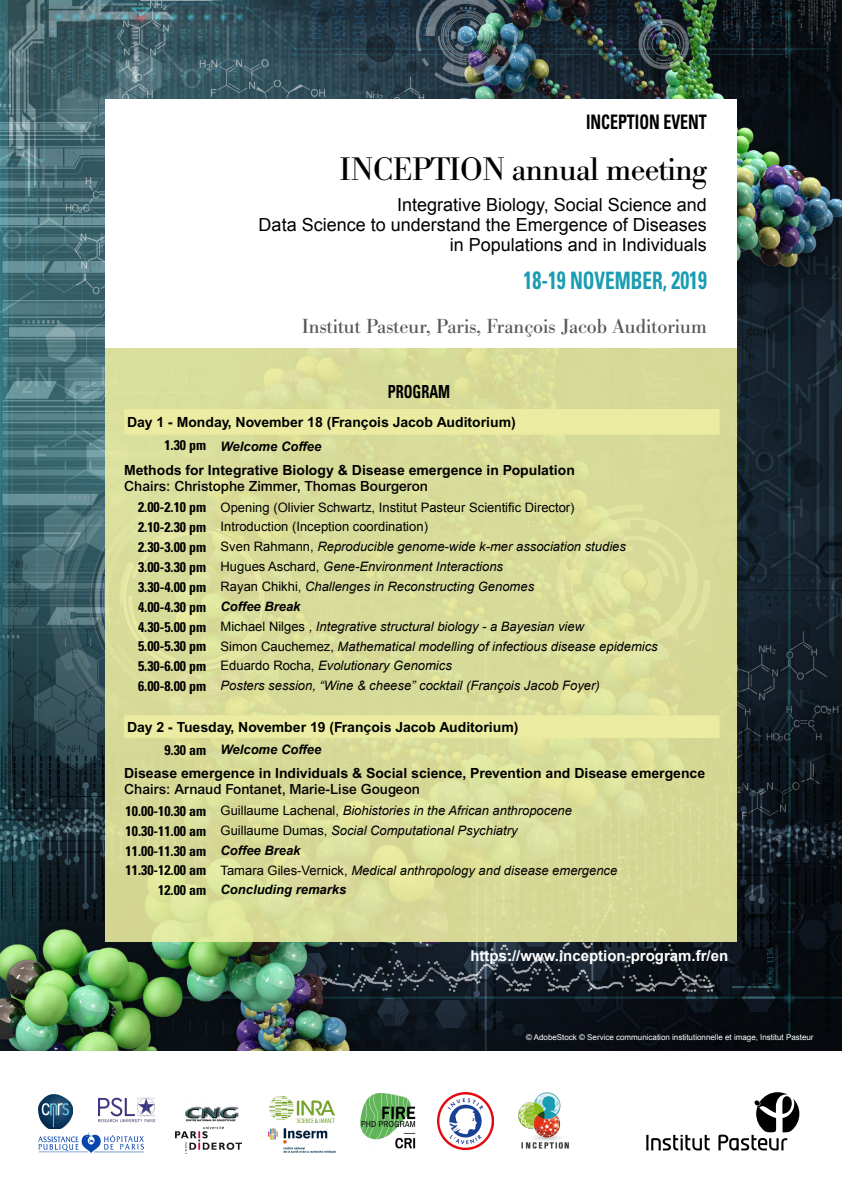
<style>
.page{position:relative;width:842px;height:1191px;background:#fff}
.page>*{position:absolute;margin:0;border:0;box-sizing:border-box;transform-origin:0 0}
.t1{font:32px "Bodoni BE";letter-spacing:-.02em;color:#000}
.t2{font:700 condensed 25px "Univers LT";color:#1a9db2;scale:.8 1}
.t3{font:20px "Bodoni BE";color:#575756}
.t4{font:700 condensed 20px "Univers LT";color:#000;scale:.8 1}
.t5{font:18px/20px "Arial";color:#000;text-align:right}
.t6{font:700 condensed 18px "Univers LT";color:#000;scale:.8 1}
.t7{font:700 15px "Arial";color:#fff}
.t8{font:700 14px/16px "Arial";color:#000}
.t9{font:700 condensed 14px "Univers LT";color:#000}
.t10{font:500 14px "Arial";color:#000}
.t11{font:italic 13px "Arial";color:#000}
.t12{font:13px "Arial";color:#000}
.t13{font:italic 700 13px "Arial";color:#000}
.t14{font:8px "Arial";color:#fff}
.s1{font-size:24px}
.s2{font-style:normal}
.s3{font-weight:500}
</style>
<div class="page">
<img style="left:0;top:0;width:842px;height:1051px">
<svg style="left:105px;top:347px;width:632px;height:594px;background:#d8db99"></svg>
<div style="left:105px;top:99px;width:632px;height:248px;background:#fff"></div>
<svg style="left:646px;top:1092px;width:153px;height:58px"></svg>
<img style="left:185px;top:1106px;width:54px;height:16px">
<img style="left:270px;top:1096px;width:65px;height:26px">
<img style="left:268px;top:1128px;width:68px;height:25px">
<img style="left:176px;top:1126px;width:65px;height:26px">
<img style="left:98px;top:1097px;width:57px;height:25px">
<img style="left:38px;top:1094px;width:35px;height:35px">
<img style="left:437px;top:1092px;width:57px;height:57px">
<img style="left:360px;top:1093px;width:56px;height:55px">
<img style="left:38px;top:1132px;width:106px;height:21px">
<img style="left:518px;top:1092px;width:51px;height:57px">
<svg style="left:124px;top:409px;width:595px;height:329px;background:#dbdf9b"></svg>
<p class="t4" style="left:586px;top:110px;width:153px">INCEPTION EVENT</p>
<p class="t1" style="left:339px;top:151px;width:369px">INCEPTION annual meeting</p>
<p class="t5" style="left:259px;top:195px;width:450px">Integrative Biology, Social Science and<br>Data Science to understand the Emergence of Diseases in Populations and in Individuals</p>
<p class="t2" style="left:524px;top:264px;width:231px">18-19 <span class="s1">NOVEMBER,</span> 2019</p>
<p class="t3" style="left:302px;top:315px;width:407px">Institut Pasteur, Paris, François Jacob Auditorium</p>
<p class="t6" style="left:388px;top:380px;width:80px">PROGRAM</p>
<p class="t8" style="left:127px;top:414px;width:390px">Day 1 - Monday, November 18 (François Jacob Auditorium)</p>
<p class="t9" style="left:164px;top:436px;width:43px">1.30 pm</p>
<p class="t13" style="left:221px;top:437px;width:102px">Welcome Coffee</p>
<p class="t8" style="left:124px;top:461px;width:452px">Methods for Integrative Biology &amp; Disease emergence in Population</p>
<p class="t10" style="left:124px;top:477px;width:305px">Chairs: Christophe Zimmer, Thomas Bourgeron</p>
<p class="t9" style="left:138px;top:499px;width:70px">2.00-2.10 pm</p>
<p class="t12" style="left:221px;top:498px;width:355px">Opening (Olivier Schwartz, Institut Pasteur Scientific Director)</p>
<p class="t9" style="left:138px;top:519px;width:70px">2.10-2.30 pm</p>
<p class="t12" style="left:221px;top:518px;width:209px">Introduction (Inception coordination)</p>
<p class="t9" style="left:138px;top:538px;width:70px">2.30-3.00 pm</p>
<p class="t11" style="left:221px;top:539px;width:407px"><span class="s2">Sven Rahmann,</span> Reproducible genome-wide k-mer association studies</p>
<p class="t9" style="left:138px;top:558px;width:70px">3.00-3.30 pm</p>
<p class="t11" style="left:221px;top:559px;width:284px"><span class="s2">Hugues Aschard,</span> Gene-Environment Interactions</p>
<p class="t9" style="left:138px;top:578px;width:70px">3.30-4.00 pm</p>
<p class="t11" style="left:221px;top:579px;width:315px"><span class="s2">Rayan Chikhi,</span> Challenges in Reconstructing Genomes</p>
<p class="t9" style="left:138px;top:598px;width:70px">4.00-4.30 pm</p>
<p class="t13" style="left:221px;top:598px;width:81px">Coffee Break</p>
<p class="t9" style="left:138px;top:618px;width:70px">4.30-5.00 pm</p>
<p class="t11" style="left:221px;top:619px;width:365px"><span class="s2">Michael Nilges ,</span> Integrative structural biology - a Bayesian view</p>
<p class="t9" style="left:138px;top:638px;width:70px">5.00-5.30 pm</p>
<p class="t11" style="left:221px;top:638px;width:439px"><span class="s2">Simon Cauchemez,</span> Mathematical modelling of infectious disease epidemics</p>
<p class="t9" style="left:138px;top:657px;width:70px">5.30-6.00 pm</p>
<p class="t11" style="left:221px;top:658px;width:233px"><span class="s2">Eduardo Rocha,</span> Evolutionary Genomics</p>
<p class="t9" style="left:138px;top:677px;width:70px">6.00-8.00 pm</p>
<p class="t11" style="left:221px;top:678px;width:381px">Posters session, “Wine &amp; cheese” cocktail (François Jacob Foyer)</p>
<p class="t8" style="left:127px;top:719px;width:393px">Day 2 - Tuesday, November 19 (François Jacob Auditorium)</p>
<p class="t9" style="left:164px;top:741px;width:43px">9.30 am</p>
<p class="t13" style="left:221px;top:741px;width:102px">Welcome Coffee</p>
<p class="t8" style="left:124px;top:765px;width:582px">Disease emergence in Individuals &amp; Social science, Prevention and Disease emergence<br><span class="s3">Chairs: Arnaud Fontanet, Marie-Lise Gougeon</span></p>
<p class="t9" style="left:126px;top:802px;width:82px">10.00-10.30 am</p>
<p class="t11" style="left:221px;top:803px;width:353px"><span class="s2">Guillaume Lachenal,</span> Biohistories in the African anthropocene</p>
<p class="t9" style="left:126px;top:822px;width:82px">10.30-11.00 am</p>
<p class="t11" style="left:221px;top:823px;width:298px"><span class="s2">Guillaume Dumas,</span> Social Computational Psychiatry</p>
<p class="t9" style="left:126px;top:842px;width:82px">11.00-11.30 am</p>
<p class="t13" style="left:221px;top:841px;width:81px">Coffee Break</p>
<p class="t9" style="left:126px;top:862px;width:82px">11.30-12.00 am</p>
<p class="t11" style="left:221px;top:862px;width:398px"><span class="s2">Tamara Giles-Vernick,</span> Medical anthropology and disease emergence</p>
<p class="t9" style="left:158px;top:881px;width:50px">12.00 am</p>
<p class="t13" style="left:221px;top:881px;width:127px">Concluding remarks</p>
<p class="t7" style="left:470px;top:945px;width:259px">https://www.inception-program.fr/en</p>
<p class="t14" style="left:526px;top:1032px;width:289px">© AdobeStock © Service communication institutionnelle et image, Institut Pasteur</p>
</div>
